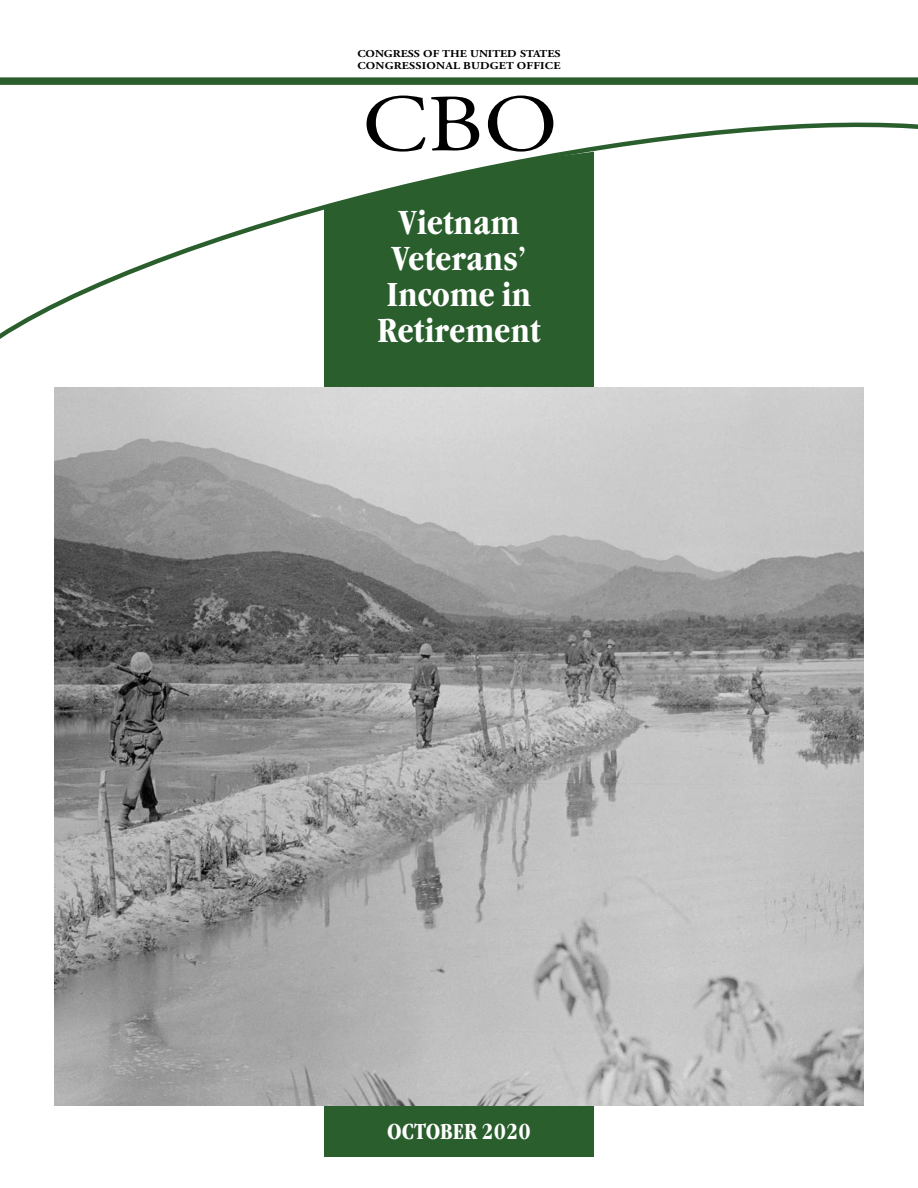
<style>
.page{position:relative;width:918px;height:1188px;background:#fff}
.page>*{position:absolute;margin:0;border:0;box-sizing:border-box;transform-origin:0 0}
.Report_Title{font:700 34.5px/36px "Garamond Modern FS";color:#fff;text-align:center}
.Report_Date{font:700 22.5px "Garamond Modern FS";color:#fff}
.t1{font:700 10.5px "Adobe Garamond Pro";letter-spacing:.015em;color:#000;scale:1.14 1}
</style>
<div class="page">
<div style="left:324px;top:132px;width:270px;height:256px;background:#2a5e2d"></div>
<div style="left:0;top:77px;width:918px;height:8px;background:#2a5e2d"></div>
<div style="left:324px;top:1105px;width:270px;height:52px;background:#2a5e2d"></div>
<svg style="left:367px;top:96px;width:186px;height:22px"></svg>
<img style="left:54px;top:388px;width:810px;height:717px">
<svg style="left:0;top:118px;width:918px;height:221px"></svg>
<p class="t1" style="left:357px;top:47px;width:180px">CONGRESS OF THE UNITED STATES</p>
<p class="t1" style="left:357px;top:60px;width:180px">CONGRESSIONAL BUDGET OFFICE</p>
<p class="Report_Title" style="left:377px;top:205px;width:165px">Vietnam<br>Veterans’<br>Income in<br>Retirement</p>
<p class="Report_Date" style="left:387px;top:1119px;width:145px">OCTOBER 2020</p>
</div>
